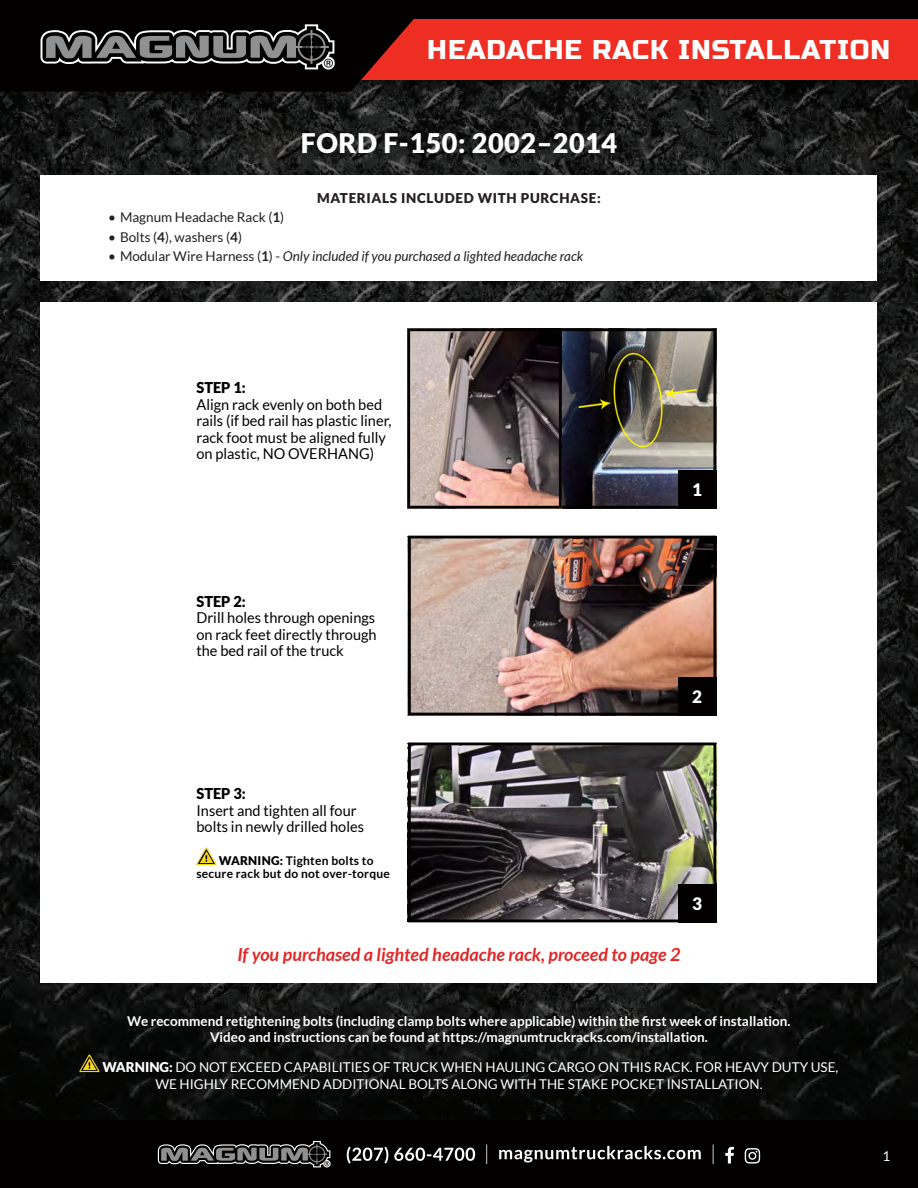
<style>
.page{position:relative;width:918px;height:1188px;background:#fff}
.page>*{position:absolute;margin:0;border:0;box-sizing:border-box;transform-origin:0 0}
.t1{font:27px "Russo One";letter-spacing:.04em;color:#fff}
.t2{font:900 27px "Lato";letter-spacing:.02em;color:#fff}
.t3{font:italic 700 18px "Lato";color:#e32626}
.t4{font:900 17.1px "Lato";color:#fff}
.t5{font:15px/16.5px "Lato";color:#020100}
.t6{font:700 13.5px/16.5px "Lato";color:#fff;text-align:center}
.t7{font:13.5px/16.5px "Lato";color:#fff}
.t8{font:italic 13.5px "Lato";color:#231f20}
.t9{font:13.5px "Lato";color:#231f20}
.t10{font:900 13.5px "Lato";letter-spacing:.05em;color:#231f20}
.t11{font:700 12px/12.8px "Lato";letter-spacing:.02em;color:#020100;text-align:center}
.s1{font-weight:700}
.s2{font-style:normal}
.s3{font-weight:700;font-style:normal}
.s4{font-weight:900}
</style>
<div class="page">
<img style="left:0;top:92px;width:918px;height:1028px">
<img style="left:335px;top:92px;width:583px;height:17px">
<svg style="left:0;top:0;width:918px;height:92px;background:#6f1711"></svg>
<svg style="left:40px;top:24px;width:295px;height:46px;background:#464545"></svg>
<div style="left:0;top:1120px;width:918px;height:68px;background:#020100"></div>
<svg style="left:158px;top:1141px;width:173px;height:27px"></svg>
<svg style="left:347px;top:1144px;width:413px;height:20px"></svg>
<div style="left:40px;top:175px;width:838px;height:105px;background:#fff"></div>
<div style="left:40px;top:302px;width:838px;height:681px;background:#fff"></div>
<svg style="left:79px;top:1054px;width:21px;height:18px"></svg>
<img style="left:412px;top:540px;width:300px;height:172px">
<div style="left:408px;top:536px;width:308px;height:180px;border:3px solid #020100"></div>
<div style="left:678px;top:677px;width:38px;height:39px;background:#020100"></div>
<img style="left:412px;top:747px;width:300px;height:171px">
<div style="left:408px;top:743px;width:308px;height:179px;border:3px solid #020100"></div>
<div style="left:678px;top:884px;width:38px;height:38px;background:#020100"></div>
<svg style="left:196px;top:847px;width:21px;height:18px"></svg>
<img style="left:562px;top:332px;width:150px;height:173px">
<div style="left:407px;top:328px;width:309px;height:181px;border:3px solid #020100"></div>
<div style="left:678px;top:470px;width:38px;height:39px;background:#020100"></div>
<img style="left:411px;top:332px;width:147px;height:173px">
<div style="left:407px;top:328px;width:155px;height:181px;border:3px solid #020100"></div>
<p class="t1" style="left:427px;top:34px;width:464px">HEADACHE RACK INSTALLATION</p>
<p class="t2" style="left:301px;top:128px;width:318px">FORD F-150: 2002–2014</p>
<p class="t10" style="left:317px;top:191px;width:285px">MATERIALS INCLUDED WITH PURCHASE:</p>
<p class="t9" style="left:108px;top:210px;width:178px">• Magnum Headache Rack (<span class="s1">1</span>)</p>
<p class="t9" style="left:108px;top:229px;width:136px">• Bolts (<span class="s1">4</span>), washers (<span class="s1">4</span>)</p>
<p class="t8" style="left:108px;top:248px;width:477px"><span class="s2">• Modular Wire Harness (</span><span class="s3">1</span><span class="s2">) -</span> Only included if you purchased a lighted headache rack</p>
<p class="t5" style="left:196px;top:380px;width:197px"><span class="s4">STEP 1:<br></span>Align rack evenly on both bed rails (if bed rail has plastic liner, rack foot must be aligned fully on plastic, NO OVERHANG)</p>
<p class="t4" style="left:692px;top:480px;width:11px">1</p>
<p class="t5" style="left:196px;top:593px;width:182px"><span class="s4">STEP 2:<br></span>Drill holes through openings on rack feet directly through the bed rail of the truck</p>
<p class="t4" style="left:692px;top:687px;width:11px">2</p>
<p class="t5" style="left:196px;top:785px;width:169px"><span class="s4">STEP 3:<br></span>Insert and tighten all four bolts in newly drilled holes</p>
<p class="t11" style="left:196px;top:854px;width:195px"><span class="s4">WARNING:</span> Tighten bolts to secure rack but do not over-torque</p>
<p class="t4" style="left:692px;top:894px;width:11px">3</p>
<p class="t3" style="left:237px;top:944px;width:445px">If you purchased a lighted headache rack, proceed to page 2</p>
<p class="t6" style="left:127px;top:1012px;width:665px">We recommend retightening bolts (including clamp bolts where applicable) within the first week of installation.<br>Video and instructions can be found at https://magnumtruckracks.com/installation.</p>
<p class="t7" style="left:155px;top:1059px;width:685px;text-indent:-53px"><span class="s4">WARNING:</span> DO NOT EXCEED CAPABILITIES OF TRUCK WHEN HAULING CARGO ON THIS RACK. FOR HEAVY DUTY USE,<br>WE HIGHLY RECOMMEND ADDITIONAL BOLTS ALONG WITH THE STAKE POCKET INSTALLATION.</p>
<p class="t7" style="left:882px;top:1148px;width:9px">1</p>
</div>
